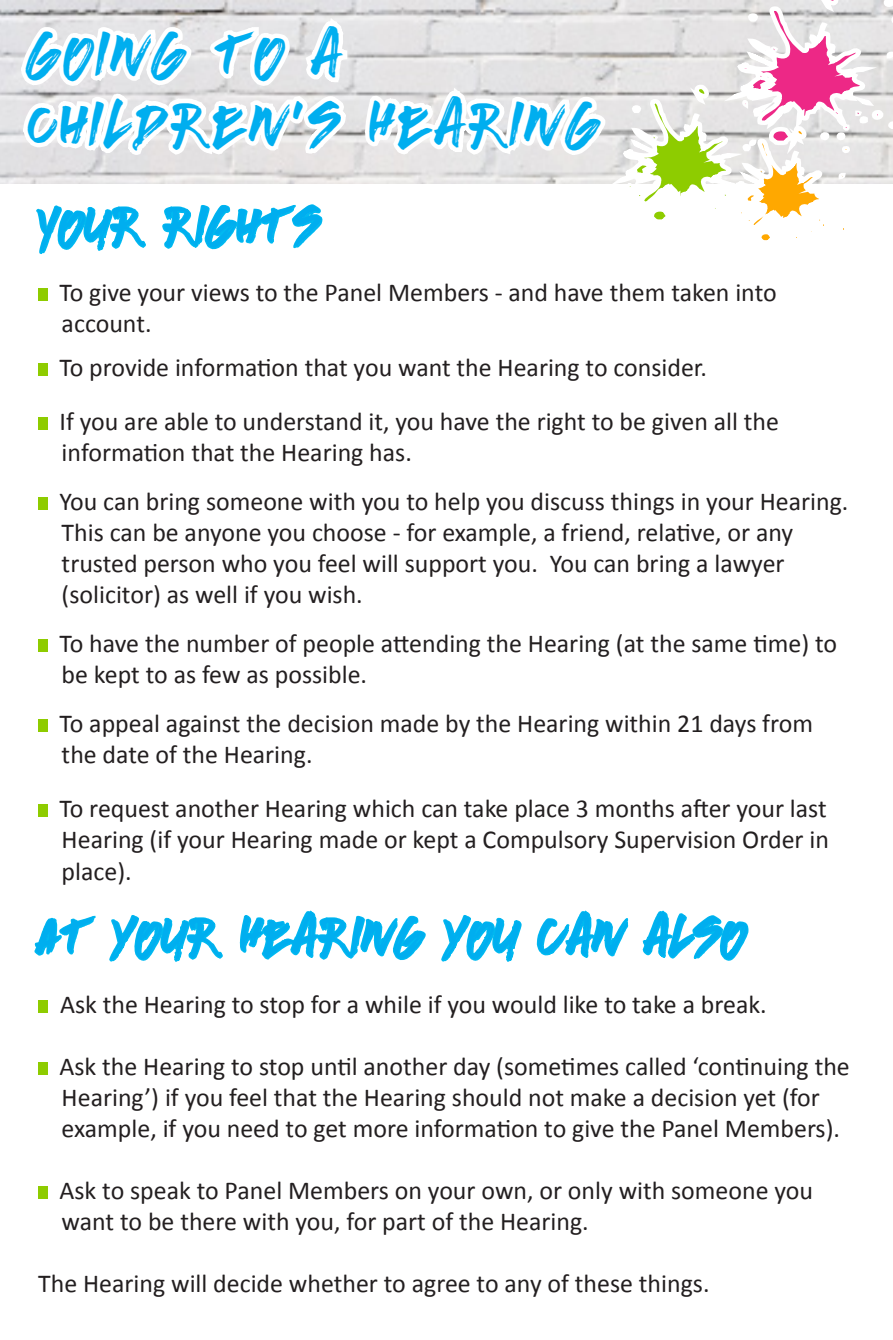
<style>
.page{position:relative;width:893px;height:1340px;background:#fff}
.page>*{position:absolute;margin:0;border:0;box-sizing:border-box;transform-origin:0 0}
.t1{font:31.5px "Brushed Traveler";letter-spacing:.15em;color:#00aeef}
.t2{font:27px "Brushed Traveler";letter-spacing:.06em;color:#00aeef}
.t3{font:25.88px/31.1px "Calibri";color:#231f20}
</style>
<div class="page">
<img style="left:0;top:0;width:361px;height:183px">
<div style="left:38px;top:497px;width:10px;height:13px;background:#8ecc00"></div>
<div style="left:38px;top:639px;width:10px;height:13px;background:#8ecc00"></div>
<div style="left:38px;top:719px;width:10px;height:13px;background:#8ecc00"></div>
<div style="left:38px;top:804px;width:10px;height:13px;background:#8ecc00"></div>
<svg style="left:34px;top:915px;width:62px;height:41px"></svg>
<svg style="left:109px;top:915px;width:114px;height:47px"></svg>
<svg style="left:239px;top:910px;width:187px;height:50px"></svg>
<svg style="left:441px;top:915px;width:81px;height:47px"></svg>
<svg style="left:536px;top:910px;width:93px;height:48px"></svg>
<svg style="left:642px;top:910px;width:107px;height:51px"></svg>
<div style="left:38px;top:1000px;width:10px;height:12px;background:#8ecc00"></div>
<div style="left:38px;top:1062px;width:10px;height:12px;background:#8ecc00"></div>
<div style="left:38px;top:1186px;width:10px;height:13px;background:#8ecc00"></div>
<svg style="left:16px;top:7px;width:336px;height:423px"></svg>
<svg style="left:361px;top:0;width:532px;height:241px"></svg>
<p class="t1" style="left:29px;top:45px;width:314px">GOING TO A</p>
<p class="t1" style="left:29px;top:114px;width:573px">CHILDREN’S HEARING</p>
<p class="t2" style="left:38px;top:217px;width:283px">YOUR RIGHTS</p>
<p class="t3" style="left:60px;top:276px;width:719px">To give your views to the Panel Members - and have them taken into account.</p>
<p class="t3" style="left:60px;top:352px;width:649px">To provide information that you want the Hearing to consider.</p>
<p class="t3" style="left:60px;top:406px;width:721px">If you are able to understand it, you have the right to be given all the information that the Hearing has.</p>
<p class="t3" style="left:60px;top:486px;width:790px">You can bring someone with you to help you discuss things in your Hearing.<br>This can be anyone you choose - for example, a friend, relative, or any trusted person who you feel will support you. You can bring a lawyer (solicitor) as well if you wish.</p>
<p class="t3" style="left:60px;top:628px;width:779px">To have the number of people attending the Hearing (at the same time) to be kept to as few as possible.</p>
<p class="t3" style="left:60px;top:708px;width:755px">To appeal against the decision made by the Hearing within 21 days from the date of the Hearing.</p>
<p class="t3" style="left:60px;top:792px;width:771px;line-height:31.7px;text-align:justify">To request another Hearing which can take place 3 months after your last Hearing (if your Hearing made or kept a Compulsory Supervision Order in place).</p>
<p class="t2" style="left:38px;top:928px;width:709px">AT YOUR HEARING YOU CAN ALSO</p>
<p class="t3" style="left:60px;top:988px;width:708px">Ask the Hearing to stop for a while if you would like to take a break.</p>
<p class="t3" style="left:60px;top:1050px;width:792px">Ask the Hearing to stop until another day (sometimes called ‘continuing the<br>Hearing’) if you feel that the Hearing should not make a decision yet (for example, if you need to get more information to give the Panel Members).</p>
<p class="t3" style="left:60px;top:1175px;width:755px">Ask to speak to Panel Members on your own, or only with someone you want to be there with you, for part of the Hearing.</p>
<p class="t3" style="left:38px;top:1268px;width:673px">The Hearing will decide whether to agree to any of these things.</p>
</div>
